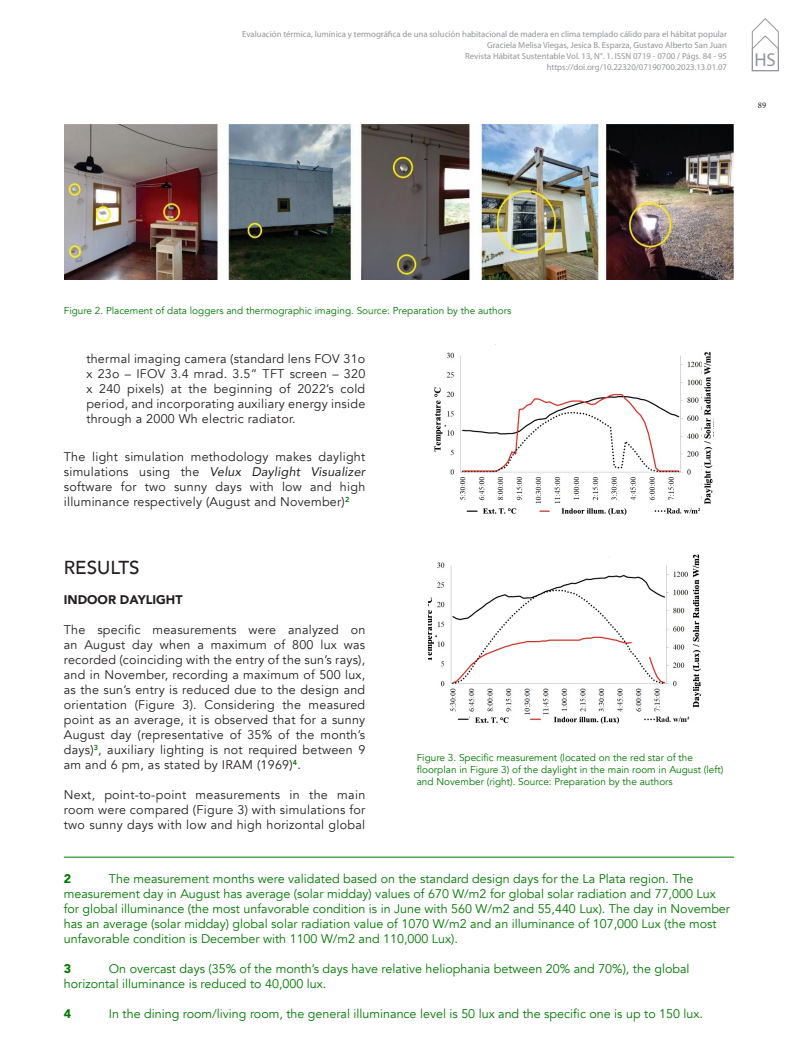
<style>
.page{position:relative;width:798px;height:1063px;background:#fff}
.page>*{position:absolute;margin:0;border:0;box-sizing:border-box;transform-origin:0 0}
._09_TITULOS_TEXTOS{font:500 18.75px "Avenir";color:#231f20}
.t1{font:18.75px "Myriad Pro";color:#939598}
._07_CUERPO_TEXTO{font:12.5px/15px "Avenir";letter-spacing:.02em;color:#231f20;text-align:justify}
._15_NOTAS_AL_PIE{font:12.5px/15px "Avenir";color:#007800}
._10_SUBTITULOS__2_2{font:900 12.5px "Avenir";color:#231f20}
._15_NOTAS_AL_PIE-2{font:900 12.5px "Avenir";color:#007800}
._14_PIE_DE_FOTOS{font:10px/12px "Avenir";color:#007800}
.t2{font:8.75px/11.2px "Myriad Pro";color:#939598;text-align:right}
.t3{font:8.75px "Minion Pro";color:#231f20}
.s1{font-style:italic}
</style>
<div class="page">
<svg style="left:751px;top:18px;width:27px;height:53px"></svg>
<img style="left:64px;top:124px;width:669px;height:155px">
<hr style="left:64px;top:857px;width:669px;height:1px;background:#007800">
<img style="left:434px;top:344px;width:279px;height:172px">
<img style="left:428px;top:554px;width:274px;height:170px">
<p class="t2" style="left:242px;top:28px;width:486px">Evaluación térmica, lumínica y termográfica de una solución habitacional de madera en clima templado cálido para el hábitat popular Graciela Melisa Viegas, Jesica B. Esparza, Gustavo Alberto San Juan<br>Revista Hábitat Sustentable Vol. 13, N°. 1. ISSN 0719 - 0700 / Págs. 84 - 95<br>https://doi.org/10.22320/07190700.2023.13.01.07</p>
<h1 class="t1" style="left:754px;top:48px;width:23px">HS</h1>
<p class="t3" style="left:757px;top:99px;width:10px">89</p>
<p class="_14_PIE_DE_FOTOS" style="left:64px;top:305px;width:449px">Figure 2. Placement of data loggers and thermographic imaging. Source: Preparation by the authors</p>
<p class="_07_CUERPO_TEXTO" style="left:86px;top:352px;width:280px">thermal imaging camera (standard lens FOV 31o x 23o – IFOV 3.4 mrad. 3.5” TFT screen – 320 x 240 pixels) at the beginning of 2022’s cold period, and incorporating auxiliary energy inside through a 2000 Wh electric radiator.</p>
<p class="_07_CUERPO_TEXTO" style="left:64px;top:450px;width:303px">The light simulation methodology makes daylight simulations using the <span class="s1">Velux Daylight Visualizer </span>software for two sunny days with low and high illuminance respectively (August and November)<sup>2</sup></p>
<p class="_09_TITULOS_TEXTOS" style="left:64px;top:551px;width:77px">RESULTS</p>
<p class="_10_SUBTITULOS__2_2" style="left:64px;top:589px;width:120px">INDOOR DAYLIGHT</p>
<p class="_07_CUERPO_TEXTO" style="left:64px;top:622px;width:303px">The specific measurements were analyzed on an August day when a maximum of 800 lux was recorded (coinciding with the entry of the sun’s rays), and in November, recording a maximum of 500 lux, as the sun’s entry is reduced due to the design and orientation (Figure 3). Considering the measured point as an average, it is observed that for a sunny August day (representative of 35% of the month’s days)<sup>3</sup>, auxiliary lighting is not required between 9 am and 6 pm, as stated by IRAM (1969)<sup>4</sup>.</p>
<p class="_07_CUERPO_TEXTO" style="left:64px;top:787px;width:303px">Next, point-to-point measurements in the main room were compared (Figure 3) with simulations for two sunny days with low and high horizontal global</p>
<p class="_14_PIE_DE_FOTOS" style="left:416px;top:752px;width:308px">Figure 3. Specific measurement (located on the red star of the floorplan in Figure 3) of the daylight in the main room in August (left) and November (right). Source: Preparation by the authors</p>
<p class="_15_NOTAS_AL_PIE" style="left:64px;top:871px;width:667px;text-indent:45px">The measurement months were validated based on the standard design days for the La Plata region. The measurement day in August has average (solar midday) values of 670 W/m2 for global solar radiation and 77,000 Lux for global illuminance (the most unfavorable condition is in June with 560 W/m2 and 55,440 Lux). The day in November has an average (solar midday) global solar radiation value of 1070 W/m2 and an illuminance of 107,000 Lux (the most unfavorable condition is December with 1100 W/m2 and 110,000 Lux).</p>
<p class="_15_NOTAS_AL_PIE-2" style="left:64px;top:958px;width:9px">3</p>
<p class="_15_NOTAS_AL_PIE-2" style="left:64px;top:868px;width:9px">2</p>
<p class="_15_NOTAS_AL_PIE" style="left:64px;top:961px;width:627px;text-indent:45px">On overcast days (35% of the month’s days have relative heliophania between 20% and 70%), the global horizontal illuminance is reduced to 40,000 lux.</p>
<p class="_15_NOTAS_AL_PIE-2" style="left:64px;top:1003px;width:9px">4</p>
<p class="_15_NOTAS_AL_PIE" style="left:109px;top:1006px;width:595px">In the dining room/living room, the general illuminance level is 50 lux and the specific one is up to 150 lux.</p>
</div>
